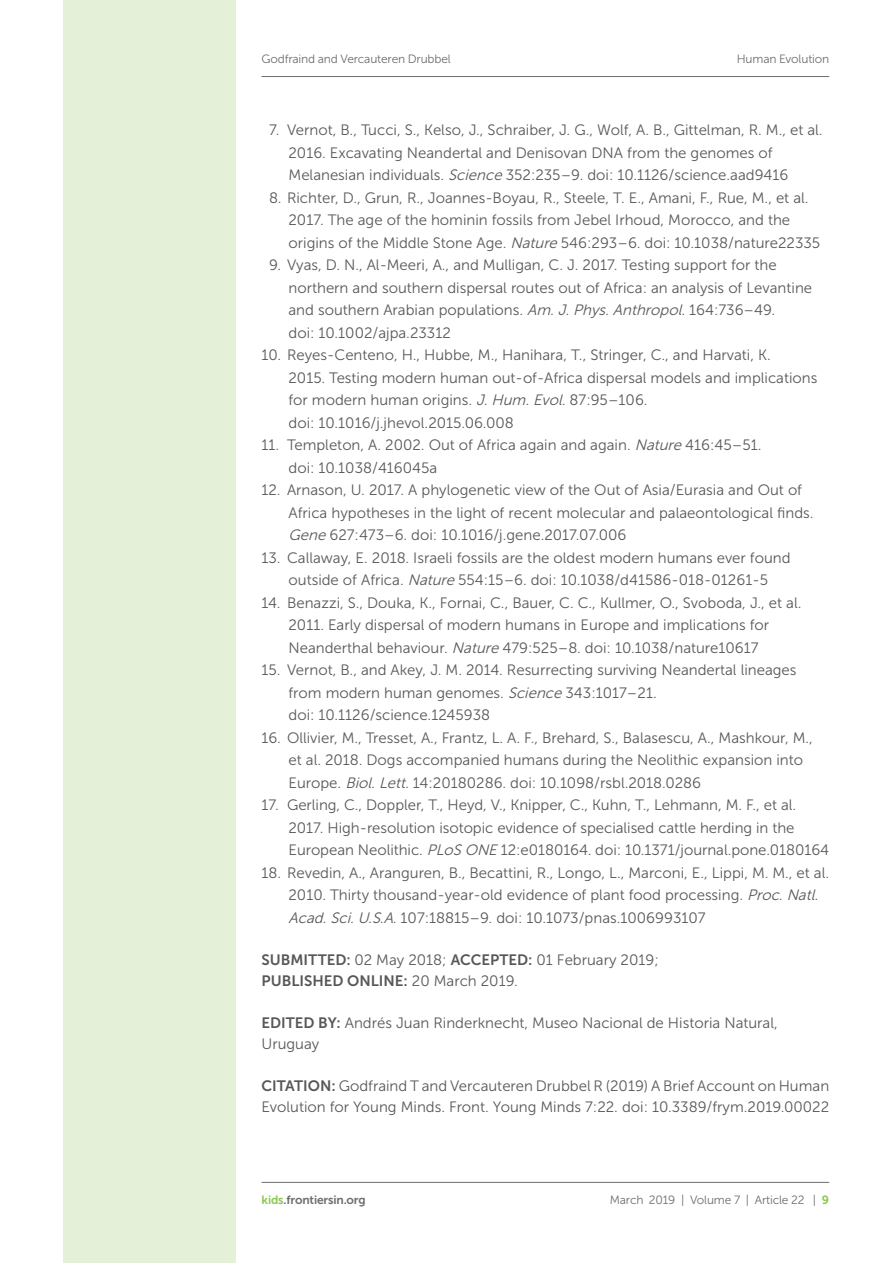
<style>
.page{position:relative;width:893px;height:1263px;background:#fff}
.page>*{position:absolute;margin:0;border:0;box-sizing:border-box;transform-origin:0 0}
.REF_kids_NL{font:15px/22.5px "Museo Sans 300";color:#57585a}
.t1{font:15px "Museo Sans 700";color:#57585a}
.t2{font:12px "Museo Sans 300";letter-spacing:-.015em;color:#6c6d70}
.t3{font:12px "Museo Sans 700";letter-spacing:-.01em;color:#6c6d70}
.s1{font-style:italic}
.s2{font-family:"Museo Sans 700"}
.s3{font-family:"Museo Sans 300"}
.s4{color:#89c650}
.s5{font-family:"Museo Sans 700";color:#89c650}
</style>
<div class="page">
<hr style="left:261px;top:76px;width:568px;height:1px;background:#6c6d70">
<div style="left:64px;top:0;width:172px;height:1263px;background:#e4f0d8"></div>
<hr style="left:261px;top:1182px;width:568px;height:1px;background:#6c6d70">
<p class="t2" style="left:261px;top:52px;width:191px">Godfraind and Vercauteren Drubbel</p>
<p class="t2" style="left:737px;top:52px;width:94px">Human Evolution</p>
<p class="REF_kids_NL" style="left:288px;top:119px;width:536px;text-indent:-20px">7. Vernot, B., Tucci, S., Kelso, J., Schraiber, J. G., Wolf, A. B., Gittelman, R. M., et al.<br>2016. Excavating Neandertal and Denisovan DNA from the genomes of<br>Melanesian individuals. <span class="s1">Science</span> 352:235–9. doi: 10.1126/science.aad9416</p>
<p class="REF_kids_NL" style="left:288px;top:186px;width:533px;text-indent:-20px">8. Richter, D., Grun, R., Joannes-Boyau, R., Steele, T. E., Amani, F., Rue, M., et al.<br>2017. The age of the hominin fossils from Jebel Irhoud, Morocco, and the origins of the Middle Stone Age. <span class="s1">Nature</span> 546:293–6. doi: 10.1038/nature22335</p>
<p class="REF_kids_NL" style="left:288px;top:254px;width:525px;text-indent:-20px">9. Vyas, D. N., Al-Meeri, A., and Mulligan, C. J. 2017. Testing support for the northern and southern dispersal routes out of Africa: an analysis of Levantine and southern Arabian populations. <span class="s1">Am.J.Phys.Anthropol.</span>164:736–49.<br>doi: 10.1002/ajpa.23312</p>
<p class="REF_kids_NL" style="left:288px;top:344px;width:530px;text-indent:-27px">10. Reyes-Centeno, H., Hubbe, M., Hanihara, T., Stringer, C., and Harvati, K.<br>2015. Testing modern human out-of-Africa dispersal models and implications for modern human origins. <span class="s1">J.Hum.Evol.</span>87:95–106.<br>doi: 10.1016/j.jhevol.2015.06.008</p>
<p class="REF_kids_NL" style="left:288px;top:434px;width:474px;text-indent:-27px">11. Templeton, A. 2002. Out of Africa again and again. <span class="s1">Nature</span> 416:45–51. doi: 10.1038/416045a</p>
<p class="REF_kids_NL" style="left:288px;top:479px;width:526px;text-indent:-27px">12. Arnason, U. 2017. A phylogenetic view of the Out of Asia/Eurasia and Out of<br>Africa hypotheses in the light of recent molecular and palaeontological finds.<br><span class="s1">Gene</span> 627:473–6. doi: 10.1016/j.gene.2017.07.006</p>
<p class="REF_kids_NL" style="left:261px;top:546px;width:531px;text-align:center">13. Callaway, E. 2018. Israeli fossils are the oldest modern humans ever found outside of Africa. <span class="s1">Nature</span> 554:15–6. doi: 10.1038/d41586-018-01261-5</p>
<p class="REF_kids_NL" style="left:288px;top:591px;width:514px;text-indent:-27px">14. Benazzi, S., Douka, K., Fornai, C., Bauer, C. C., Kullmer, O., Svoboda, J., et al.<br>2011. Early dispersal of modern humans in Europe and implications for<br>Neanderthal behaviour. <span class="s1">Nature</span> 479:525–8. doi: 10.1038/nature10617</p>
<p class="REF_kids_NL" style="left:288px;top:659px;width:510px;text-indent:-27px">15. Vernot, B., and Akey, J. M. 2014. Resurrecting surviving Neandertal lineages from modern human genomes. <span class="s1">Science</span> 343:1017–21.<br>doi: 10.1126/science.1245938</p>
<p class="REF_kids_NL" style="left:288px;top:726px;width:526px;text-indent:-27px">16. Ollivier, M., Tresset, A., Frantz, L. A. F., Brehard, S., Balasescu, A., Mashkour, M., et al. 2018. Dogs accompanied humans during the Neolithic expansion into<br>Europe. <span class="s1">Biol.Lett.</span>14:20180286. doi: 10.1098/rsbl.2018.0286</p>
<p class="REF_kids_NL" style="left:288px;top:794px;width:542px;text-indent:-27px">17. Gerling, C., Doppler, T., Heyd, V., Knipper, C., Kuhn, T., Lehmann, M. F., et al.<br>2017. High-resolution isotopic evidence of specialised cattle herding in the<br>European Neolithic. <span class="s1">PLoS ONE</span> 12:e0180164. doi: 10.1371/journal.pone.0180164</p>
<p class="REF_kids_NL" style="left:288px;top:861px;width:542px;text-indent:-27px">18. Revedin, A., Aranguren, B., Becattini, R., Longo, L., Marconi, E., Lippi, M. M., et al.<br>2010. Thirty thousand-year-old evidence of plant food processing. <span class="s1">Proc.Natl.<br>Acad.Sci.U.S.A.</span>107:18815–9. doi: 10.1073/pnas.1006993107</p>
<p class="REF_kids_NL" style="left:261px;top:948px;width:399px"><span class="s2">SUBMITTED:</span> 02 May 2018; <span class="s2">ACCEPTED:</span> 01 February 2019;</p>
<p class="t1" style="left:261px;top:972px;width:258px">PUBLISHED ONLINE: <span class="s3">20 March 2019.</span></p>
<p class="REF_kids_NL" style="left:261px;top:1012px;width:518px;line-height:21px"><span class="s2">EDITED BY:</span> Andrés Juan Rinderknecht, Museo Nacional de Historia Natural,<br>Uruguay</p>
<p class="REF_kids_NL" style="left:261px;top:1075px;width:569px;line-height:21px"><span class="s2">CITATION:</span> Godfraind T and Vercauteren Drubbel R (2019) A Brief Account on Human<br>Evolution for Young Minds. Front. Young Minds 7:22. doi: 10.3389/frym.2019.00022</p>
<p class="t3" style="left:261px;top:1193px;width:106px"><span class="s4">kids</span>.frontiersin.org</p>
<p class="t2" style="left:610px;top:1193px;width:221px">March 2019 | Volume 7 | Article 22 | <span class="s5">9</span></p>
</div>
